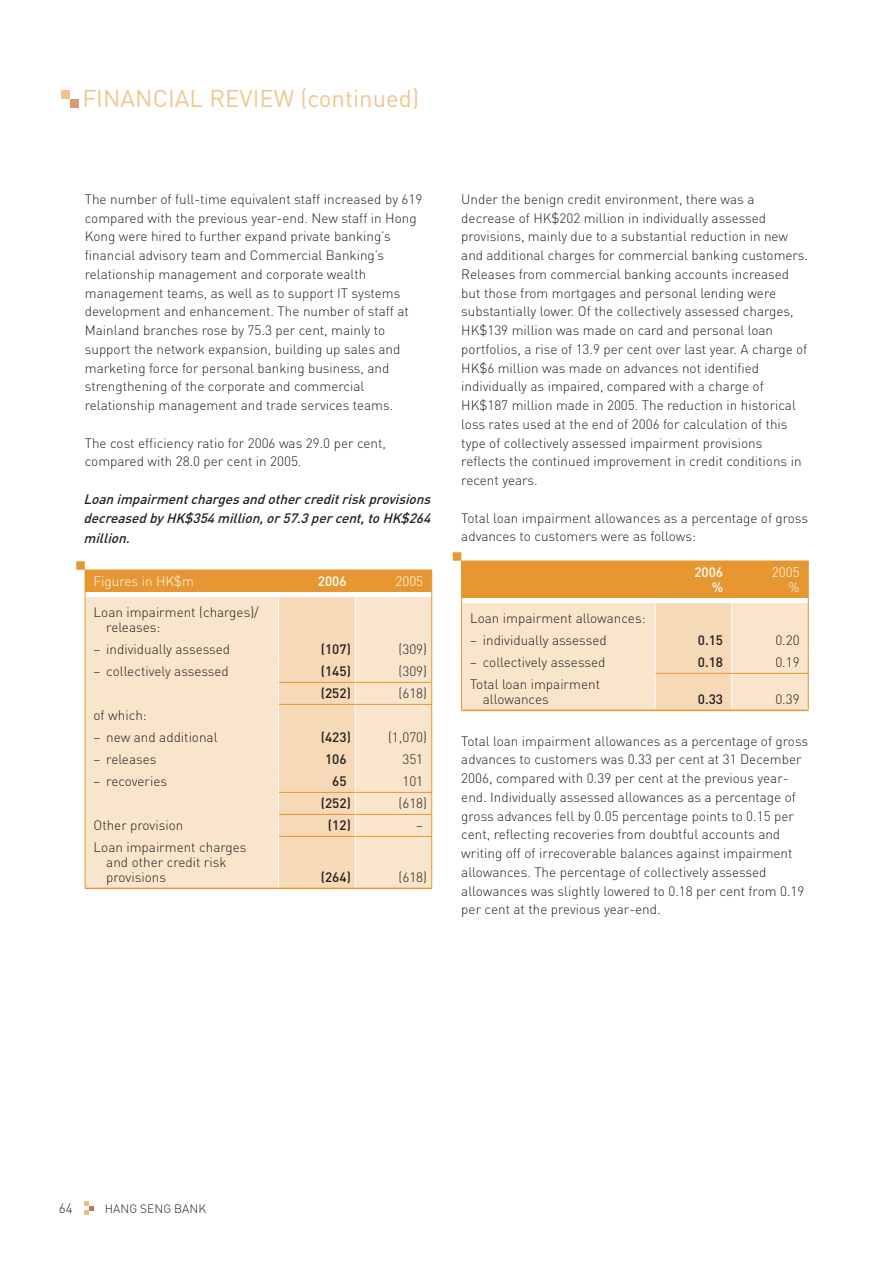
<style>
.page{position:relative;width:893px;height:1263px;background:#fff}
.page>*{position:absolute;margin:0;border:0;box-sizing:border-box;transform-origin:0 0}
.t1{font:24px "DIN";color:#f2c590}
.t2{font:300 13.5px/18.8px "DIN";color:#231f20}
.t3{font:italic 500 13.5px/19.5px "DIN";color:#231f20;text-align:justify}
.t4{font:500 13.5px "DIN";color:#231f20}
.t5{font:300 13.5px/15px "DIN";color:#fff;text-align:right}
.t6{font:500 13.5px/15px "DIN";color:#fff;text-align:right}
.t7{font:300 12px "DIN";color:#231f20}
</style>
<div class="page">
<div style="left:70px;top:99px;width:8px;height:8px;background:#d99c72"></div>
<div style="left:61px;top:90px;width:9px;height:9px;background:#f2c590"></div>
<svg style="left:85px;top:1202px;width:8px;height:12px"></svg>
<div style="left:76px;top:561px;width:9px;height:9px;background:#e69731"></div>
<svg style="left:85px;top:570px;width:347px;height:319px;background:#f6dcbc"></svg>
<div style="left:453px;top:552px;width:8px;height:9px;background:#e69731"></div>
<svg style="left:461px;top:561px;width:348px;height:150px;background:#f3cfa1"></svg>
<h1 class="t1" style="left:82px;top:90px;width:338px">FINANCIAL REVIEW (continued)</h1>
<p class="t2" style="left:85px;top:191px;width:339px">The number of full-time equivalent staff increased by 619 compared with the previous year-end. New staff in Hong Kong were hired to further expand private banking’s financial advisory team and Commercial Banking’s relationship management and corporate wealth management teams, as well as to support IT systems development and enhancement. The number of staff at Mainland branches rose by 75.3 per cent, mainly to support the network expansion, building up sales and marketing force for personal banking business, and strengthening of the corporate and commercial relationship management and trade services teams.</p>
<p class="t2" style="left:85px;top:435px;width:303px">The cost efficiency ratio for 2006 was 29.0 per cent, compared with 28.0 per cent in 2005.</p>
<p class="t3" style="left:83px;top:491px;width:351px">Loan impairmentcharges and othercreditrisk provisions decreased by HK$354 million,or57.3 percent,to HK$264 million.</p>
<p class="t5" style="left:93px;top:575px;width:102px">Figures in HK$m</p>
<p class="t6" style="left:318px;top:575px;width:30px">2006</p>
<p class="t5" style="left:395px;top:575px;width:29px">2005</p>
<p class="t2" style="left:106px;top:606px;width:154px;line-height:15px;text-indent:-13px">Loan impairment (charges)/ releases:</p>
<p class="t2" style="left:93px;top:642px;width:138px">– individually assessed</p>
<p class="t4" style="left:321px;top:645px;width:32px">(107)</p>
<p class="t2" style="left:398px;top:642px;width:30px">(309)</p>
<p class="t2" style="left:93px;top:664px;width:137px">– collectively assessed</p>
<p class="t4" style="left:321px;top:667px;width:32px">(145)</p>
<p class="t2" style="left:398px;top:664px;width:30px">(309)</p>
<p class="t4" style="left:321px;top:689px;width:32px">(252)</p>
<p class="t2" style="left:398px;top:686px;width:30px">(618)</p>
<p class="t2" style="left:93px;top:708px;width:55px">of which:</p>
<p class="t2" style="left:93px;top:730px;width:125px">– new and additional</p>
<p class="t4" style="left:321px;top:733px;width:32px">(423)</p>
<p class="t2" style="left:388px;top:730px;width:40px">(1,070)</p>
<p class="t2" style="left:93px;top:752px;width:64px">– releases</p>
<p class="t4" style="left:325px;top:755px;width:23px">106</p>
<p class="t2" style="left:402px;top:752px;width:22px">351</p>
<p class="t2" style="left:93px;top:774px;width:75px">– recoveries</p>
<p class="t4" style="left:332px;top:777px;width:16px">65</p>
<p class="t2" style="left:402px;top:774px;width:22px">101</p>
<p class="t4" style="left:321px;top:799px;width:32px">(252)</p>
<p class="t2" style="left:398px;top:796px;width:30px">(618)</p>
<p class="t2" style="left:93px;top:818px;width:91px">Other provision</p>
<p class="t4" style="left:328px;top:821px;width:24px">(12)</p>
<p class="t2" style="left:416px;top:818px;width:8px">–</p>
<p class="t2" style="left:106px;top:841px;width:142px;line-height:15px;text-indent:-13px">Loan impairment charges and other credit risk provisions</p>
<p class="t4" style="left:321px;top:873px;width:32px">(264)</p>
<p class="t2" style="left:398px;top:870px;width:30px">(618)</p>
<p class="t2" style="left:461px;top:191px;width:348px">Under the benign credit environment, there was a decrease of HK$202 million in individually assessed provisions, mainly due to a substantial reduction in new and additional charges for commercial banking customers.<br>Releases from commercial banking accounts increased but those from mortgages and personal lending were substantially lower. Of the collectively assessed charges, HK$139 million was made on card and personal loan portfolios, a rise of 13.9 per cent over last year. A charge of HK$6 million was made on advances not identified individually as impaired, compared with a charge of HK$187 million made in 2005. The reduction in historical loss rates used at the end of 2006 for calculation of this type of collectively assessed impairment provisions reflects the continued improvement in credit conditions in recent years.</p>
<p class="t2" style="left:461px;top:510px;width:348px">Total loan impairment allowances as a percentage of gross advances to customers were as follows:</p>
<p class="t6" style="left:694px;top:566px;width:30px">2006 %</p>
<p class="t5" style="left:772px;top:566px;width:29px">2005 %</p>
<p class="t2" style="left:470px;top:611px;width:177px">Loan impairment allowances:</p>
<p class="t2" style="left:470px;top:633px;width:138px">– individually assessed</p>
<p class="t4" style="left:697px;top:636px;width:27px">0.15</p>
<p class="t2" style="left:775px;top:633px;width:26px">0.20</p>
<p class="t2" style="left:470px;top:655px;width:137px">– collectively assessed</p>
<p class="t4" style="left:697px;top:658px;width:27px">0.18</p>
<p class="t2" style="left:775px;top:655px;width:26px">0.19</p>
<p class="t2" style="left:483px;top:678px;width:119px;line-height:15px;text-indent:-13px">Total loan impairment allowances</p>
<p class="t4" style="left:697px;top:695px;width:27px">0.33</p>
<p class="t2" style="left:775px;top:692px;width:26px">0.39</p>
<p class="t2" style="left:461px;top:733px;width:348px">Total loan impairment allowances as a percentage of gross advances to customers was 0.33 per cent at 31 December 2006, compared with 0.39 per cent at the previous year&shy;end. Individually assessed allowances as a percentage of gross advances fell by 0.05 percentage points to 0.15 per cent, reflecting recoveries from doubtful accounts and writing off of irrecoverable balances against impairment allowances. The percentage of collectively assessed allowances was slightly lowered to 0.18 per cent from 0.19 per cent at the previous year-end.</p>
<p class="t2" style="left:59px;top:1200px;width:15px">64</p>
<p class="t7" style="left:105px;top:1204px;width:103px">HANG SENG BANK</p>
</div>
